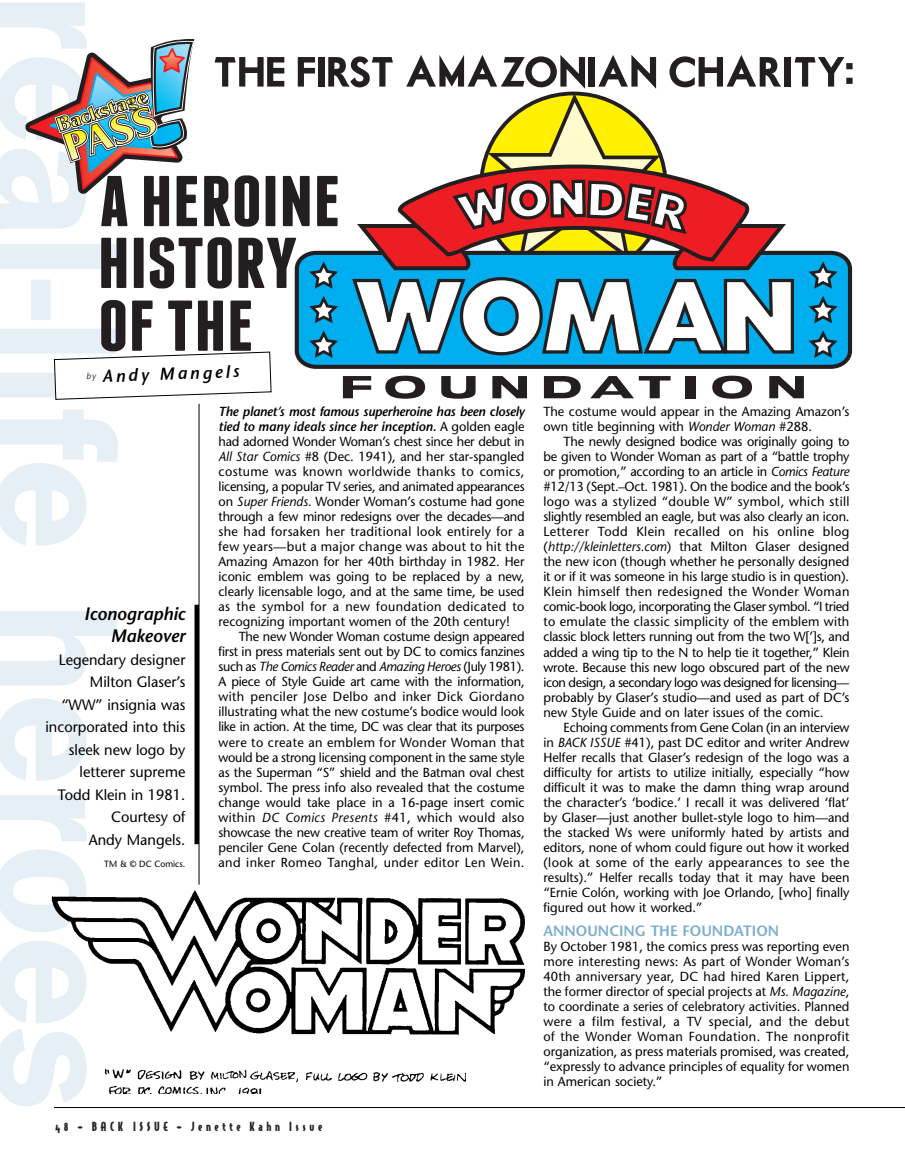
<style>
.page{position:relative;width:905px;height:1175px;background:#fff}
.page>*{position:absolute;margin:0;border:0;box-sizing:border-box;transform-origin:0 0}
.t1{font:italic 600 18px/22.5px "Stone Sans";color:#000;text-align:right}
.t2{font:italic 600 17.25px "Stone Sans";color:#000}
.t3{font:15px/22.5px "Stone Sans";color:#000;text-align:right}
.t4{font:600 15px "Stone Sans";color:#7caece}
.t5{font:13.2px/15px "Stone Sans";color:#000;text-align:justify}
.t6{font:12px "Bodega Sans Black Oldstyle";letter-spacing:.31em;color:#262626}
.t7{font:9px "Stone Sans";color:#000}
.s1{font-weight:600;font-style:italic}
.s2{font-style:italic}
</style>
<div class="page">
<svg style="left:0;top:3px;width:118px;height:1103px"></svg>
<hr style="left:199px;top:404px;width:1px;height:480px;background:#000">
<div style="left:194px;top:604px;width:5px;height:240px;background:#000"></div>
<svg style="left:22px;top:39px;width:830px;height:361px"></svg>
<img style="left:46px;top:884px;width:479px;height:210px">
<hr style="left:54px;top:1107px;width:850px;height:1px;background:#000">
<h2 class="t2" style="left:86px;top:370px;width:154px;rotate:-2deg"><sup>by</sup> Andy Mangels</h2>
<h1 class="t1" style="left:84px;top:604px;width:103px">Iconographic<br>Makeover</h1>
<p class="t3" style="left:45px;top:649px;width:141px">Legendary designer<br>Milton Glaser’s “WW” insignia was incorporated into this sleek new logo by letterer supreme<br>Todd Klein in 1981.<br>Courtesy of<br>Andy Mangels.</p>
<p class="t7" style="left:104px;top:860px;width:83px">TM &amp; © DC Comics.</p>
<p class="t5" style="left:218px;top:405px;width:308px"><span class="s1">The planet’s most famous superheroine has been closely tied to many ideals since her inception.</span> A golden eagle had adorned Wonder Woman’s chest since her debut in <span class="s2">All Star Comics</span> #8 (Dec. 1941), and her star-spangled costume was known worldwide thanks to comics, licensing, a popular TV series, and animated appearances on <span class="s2">Super Friends</span>. Wonder Woman’s costume had gone through a few minor redesigns over the decades—and she had forsaken her traditional look entirely for a few years—but a major change was about to hit the Amazing Amazon for her 40th birthday in 1982. Her iconic emblem was going to be replaced by a new, clearly licensable logo, and at the same time, be used as the symbol for a new foundation dedicated to recognizing important women of the 20th century!</p>
<p class="t5" style="left:218px;top:630px;width:308px;text-indent:20px">The new Wonder Woman costume design appeared first in press materials sent out by DC to comics fanzines such as <span class="s2">The Comics Reader</span> and <span class="s2">Amazing Heroes</span> (July 1981).<br>A piece of Style Guide art came with the information, with penciler Jose Delbo and inker Dick Giordano illustrating what the new costume’s bodice would look like in action. At the time, DC was clear that its purposes were to create an emblem for Wonder Woman that would be a strong licensing component in the same style as the Superman “S” shield and the Batman oval chest symbol. The press info also revealed that the costume change would take place in a 16-page insert comic within <span class="s2">DC Comics Presents</span> #41, which would also showcase the new creative team of writer Roy Thomas, penciler Gene Colan (recently defected from Marvel), and inker Romeo Tanghal, under editor Len Wein.</p>
<p class="t6" style="left:55px;top:1120px;width:268px">48 • BACK ISSUE • Jenette Kahn Issue</p>
<p class="t5" style="left:543px;top:405px;width:307px">The costume would appear in the Amazing Amazon’s own title beginning with <span class="s2">Wonder Woman</span> #288.</p>
<p class="t5" style="left:543px;top:436px;width:308px;text-indent:20px">The newly designed bodice was originally going to be given to Wonder Woman as part of a “battle trophy or promotion,” according to an article in <span class="s2">Comics Feature </span>#12/13 (Sept.–Oct. 1981). On the bodice and the book’s logo was a stylized “double W” symbol, which still slightly resembled an eagle, but was also clearly an icon.<br>Letterer Todd Klein recalled on his online blog (<span class="s2">http://kleinletters.com</span>) that Milton Glaser designed the new icon (though whether he personally designed it or if it was someone in his large studio is in question).<br>Klein himself then redesigned the Wonder Woman comic-book logo, incorporating the Glaser symbol. “I tried to emulate the classic simplicity of the emblem with classic block letters running out from the two W[’]s, and added a wing tip to the N to help tie it together,” Klein wrote. Because this new logo obscured part of the new icon design, a secondary logo was designed for licensing— probably by Glaser’s studio—and used as part of DC’s new Style Guide and on later issues of the comic.</p>
<p class="t5" style="left:543px;top:721px;width:307px;text-indent:20px">Echoing comments from Gene Colan (in an interview in <span class="s2">BACK ISSUE</span> #41), past DC editor and writer Andrew Helfer recalls that Glaser’s redesign of the logo was a difficulty for artists to utilize initially, especially “how difficult it was to make the damn thing wrap around the character’s ‘bodice.’ I recall it was delivered ‘flat’ by Glaser—just another bullet-style logo to him—and the stacked Ws were uniformly hated by artists and editors, none of whom could figure out how it worked (look at some of the early appearances to see the results).” Helfer recalls today that it may have been “Ernie Colón, working with Joe Orlando, [who] finally figured out how it worked.”</p>
<p class="t4" style="left:543px;top:924px;width:237px">ANNOUNCING THE FOUNDATION</p>
<p class="t5" style="left:543px;top:939px;width:307px">By October 1981, the comics press was reporting even more interesting news: As part of Wonder Woman’s 40th anniversary year, DC had hired Karen Lippert, the former director of special projects at <span class="s2">Ms. Magazine</span>, to coordinate a series of celebratory activities. Planned were a film festival, a TV special, and the debut of the Wonder Woman Foundation. The nonprofit organization, as press materials promised, was created, “expressly to advance principles of equality for women in American society.”</p>
</div>
